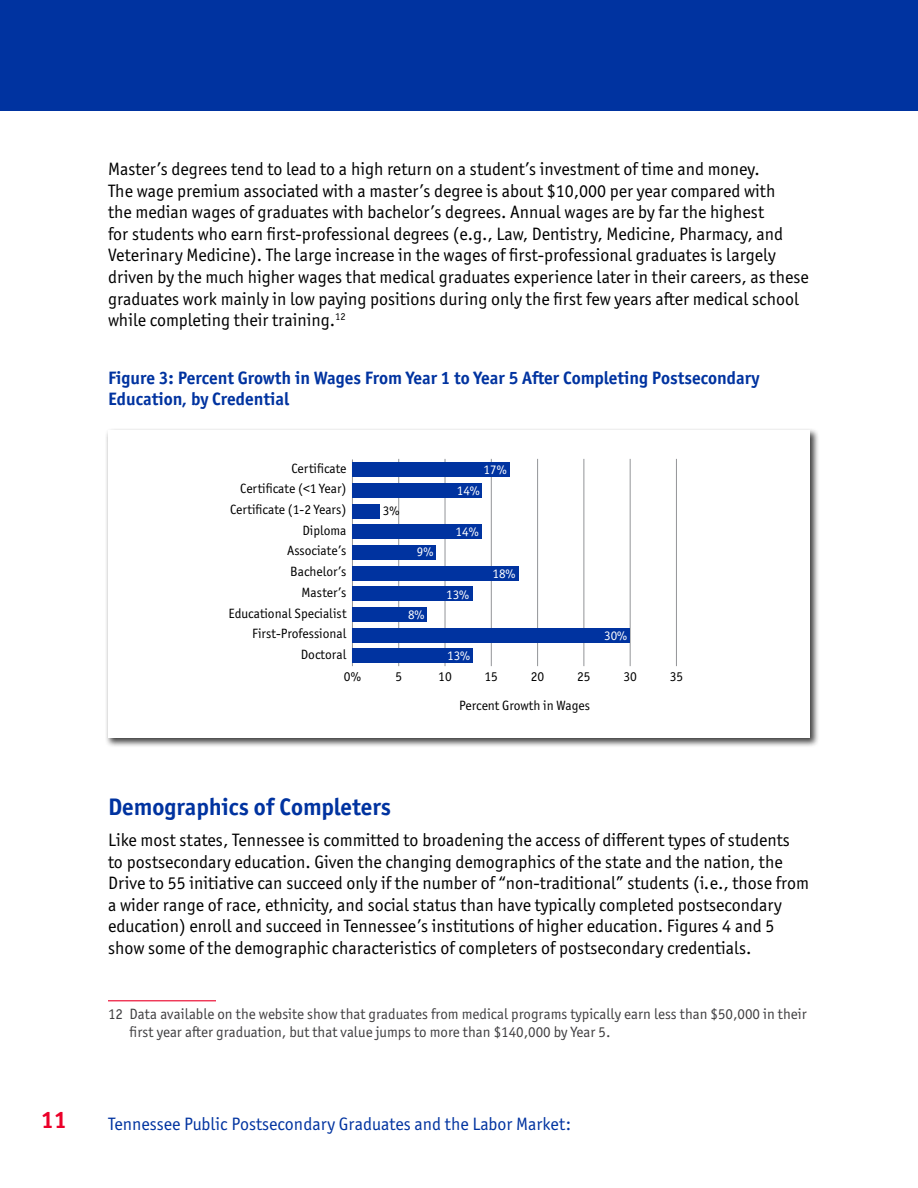
<style>
.page{position:relative;width:918px;height:1188px;background:#fff}
.page>*{position:absolute;margin:0;border:0;box-sizing:border-box;transform-origin:0 0}
.t1{font:700 24px "Officina Sans ITC Std";color:#0033a0}
.t2{font:700 24px "Officina Sans ITC Std";color:#eb0029}
.t3{font:18px/21.6px "Officina Sans ITC Std";color:#000}
.t4{font:700 18px/21.6px "Officina Sans ITC Std";color:#0033a0}
.t5{font:18px "Officina Sans ITC Std";color:#0033a0}
.t6{font:15px/18px "Officina Sans ITC Std";color:#414042}
.t7{font:13.5px/20.7px "Officina Sans ITC Std";color:#000;text-align:right}
.t8{font:13.2px "Officina Sans ITC Std";color:#fff}
.t9{font:13.2px "Officina Sans ITC Std";color:#000}
</style>
<div class="page">
<div style="left:0;top:0;width:918px;height:110px;background:#0033a0"></div>
<div style="left:105px;top:428px;width:715px;height:319px;background:#000;opacity:.75"></div>
<div style="left:108px;top:431px;width:702px;height:307px;background:#fff"></div>
<hr style="left:398px;top:459px;width:1px;height:207px;background:#939598">
<hr style="left:445px;top:459px;width:1px;height:207px;background:#939598">
<hr style="left:491px;top:459px;width:1px;height:207px;background:#939598">
<hr style="left:537px;top:459px;width:1px;height:207px;background:#939598">
<hr style="left:584px;top:459px;width:1px;height:207px;background:#939598">
<hr style="left:630px;top:459px;width:1px;height:207px;background:#939598">
<hr style="left:676px;top:459px;width:1px;height:207px;background:#939598">
<hr style="left:352px;top:459px;width:1px;height:207px;background:#939598">
<div style="left:352px;top:462px;width:158px;height:15px;background:#0033a0"></div>
<div style="left:352px;top:483px;width:130px;height:15px;background:#0033a0"></div>
<div style="left:352px;top:504px;width:28px;height:15px;background:#0033a0"></div>
<div style="left:352px;top:524px;width:130px;height:15px;background:#0033a0"></div>
<div style="left:352px;top:545px;width:84px;height:15px;background:#0033a0"></div>
<div style="left:352px;top:566px;width:167px;height:15px;background:#0033a0"></div>
<div style="left:352px;top:586px;width:121px;height:15px;background:#0033a0"></div>
<div style="left:352px;top:607px;width:75px;height:15px;background:#0033a0"></div>
<div style="left:352px;top:628px;width:278px;height:15px;background:#0033a0"></div>
<div style="left:352px;top:648px;width:121px;height:15px;background:#0033a0"></div>
<hr style="left:108px;top:1000px;width:108px;height:1px;background:#eb0029">
<p class="t3" style="left:108px;top:158px;width:702px">Master’s degrees tend to lead to a high return on a student’s investment of time and money.<br>The wage premium associated with a master’s degree is about $10,000 per year compared with<br>the median wages of graduates with bachelor’s degrees. Annual wages are by far the highest<br>for students who earn first-professional degrees (e.g., Law, Dentistry, Medicine, Pharmacy, and Veterinary Medicine). The large increase in the wages of first-professional graduates is largely driven by the much higher wages that medical graduates experience later in their careers, as these graduates work mainly in low paying positions during only the first few years after medical school while completing their training.<sup>12</sup></p>
<p class="t4" style="left:108px;top:367px;width:653px">Figure 3: Percent Growth in Wages From Year 1 to Year 5 After Completing Postsecondary<br>Education, by Credential</p>
<p class="t7" style="left:228px;top:458px;width:120px">Certificate<br>Certificate (&lt;1 Year)<br>Certificate (1-2 Years)<br>Diploma<br>Associate’s<br>Bachelor’s<br>Master’s<br>Educational Specialist<br>First-Professional<br>Doctoral</p>
<p class="t9" style="left:383px;top:503px;width:18px">3%</p>
<p class="t8" style="left:417px;top:544px;width:18px">9%</p>
<p class="t8" style="left:408px;top:607px;width:18px">8%</p>
<p class="t8" style="left:484px;top:462px;width:25px">17%</p>
<p class="t8" style="left:457px;top:483px;width:25px">14%</p>
<p class="t8" style="left:456px;top:524px;width:25px">14%</p>
<p class="t8" style="left:446px;top:587px;width:25px">13%</p>
<p class="t8" style="left:492px;top:566px;width:25px">18%</p>
<p class="t8" style="left:447px;top:648px;width:25px">13%</p>
<p class="t8" style="left:604px;top:628px;width:25px">30%</p>
<p class="t7" style="left:344px;top:666px;width:18px">0%</p>
<p class="t7" style="left:395px;top:666px;width:8px">5</p>
<p class="t7" style="left:438px;top:666px;width:15px">10</p>
<p class="t7" style="left:485px;top:666px;width:15px">15</p>
<p class="t7" style="left:531px;top:666px;width:15px">20</p>
<p class="t7" style="left:577px;top:666px;width:15px">25</p>
<p class="t7" style="left:623px;top:666px;width:15px">30</p>
<p class="t7" style="left:670px;top:666px;width:15px">35</p>
<p class="t7" style="left:459px;top:695px;width:133px">Percent Growth in Wages</p>
<h1 class="t1" style="left:108px;top:792px;width:285px">Demographics of Completers</h1>
<p class="t3" style="left:108px;top:829px;width:703px">Like most states, Tennessee is committed to broadening the access of different types of students to postsecondary education. Given the changing demographics of the state and the nation, the Drive to 55 initiative can succeed only if the number of “non-traditional” students (i.e., those from a wider range of race, ethnicity, and social status than have typically completed postsecondary education) enroll and succeed in Tennessee’s institutions of higher education. Figures 4 and 5 show some of the demographic characteristics of completers of postsecondary credentials.</p>
<p class="t6" style="left:130px;top:1005px;width:679px;text-indent:-22px">12 Data available on the website show that graduates from medical programs typically earn less than $50,000 in their first year after graduation, but that value jumps to more than $140,000 by Year 5.</p>
<h1 class="t2" style="left:41px;top:1105px;width:27px">11</h1>
<p class="t5" style="left:108px;top:1113px;width:465px">Tennessee Public Postsecondary Graduates and the Labor Market:</p>
</div>
